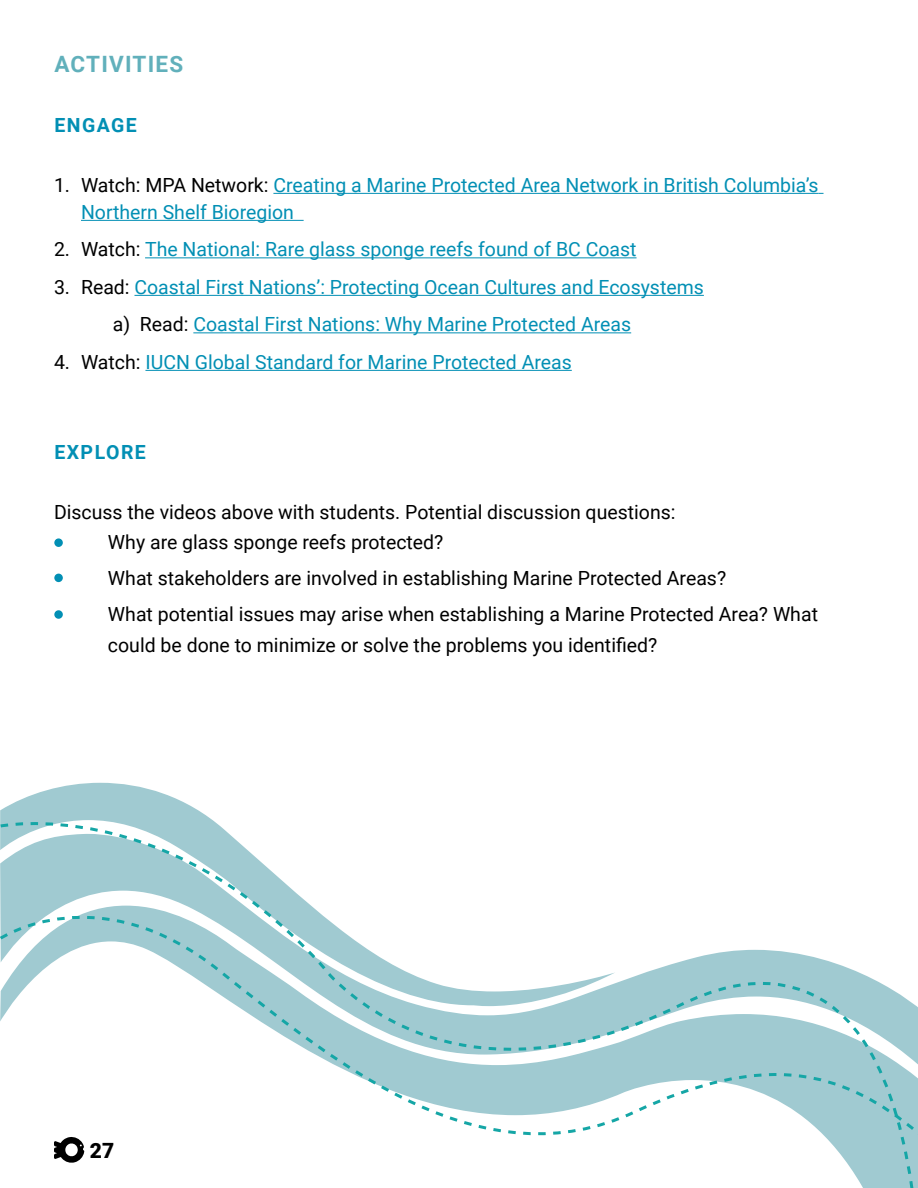
<style>
.page{position:relative;width:918px;height:1188px;background:#fff}
.page>*{position:absolute;margin:0;border:0;box-sizing:border-box;transform-origin:0 0}
.t1{font:700 22.5px "Roboto";letter-spacing:.055em;color:#61b0bb}
.t2{font:900 21px "Roboto";color:#000}
.t3{font:19.5px/27px "Roboto";color:#028fb4}
.t4{font:19.5px/30px "Roboto";color:#000}
.t5{font:700 19.5px "Roboto";letter-spacing:.075em;color:#028fb4}
.s1{color:#000}
</style>
<div class="page">
<hr style="left:273px;top:193px;width:546px;height:1px;background:#028fb4">
<hr style="left:81px;top:220px;width:223px;height:1px;background:#028fb4">
<hr style="left:145px;top:257px;width:492px;height:1px;background:#028fb4">
<hr style="left:134px;top:295px;width:570px;height:1px;background:#028fb4">
<hr style="left:193px;top:332px;width:438px;height:1px;background:#028fb4">
<hr style="left:145px;top:370px;width:427px;height:1px;background:#028fb4">
<div style="left:54px;top:538px;width:9px;height:9px;background:#028fb4;border-radius:50%"></div>
<div style="left:54px;top:574px;width:9px;height:8px;background:#028fb4;border-radius:50%"></div>
<div style="left:54px;top:610px;width:9px;height:9px;background:#028fb4;border-radius:50%"></div>
<svg style="left:35px;top:783px;width:129px;height:11px"></svg>
<svg style="left:0;top:794px;width:918px;height:394px"></svg>
<svg style="left:54px;top:1137px;width:30px;height:26px"></svg>
<p class="t1" style="left:54px;top:48px;width:130px">ACTIVITIES</p>
<p class="t5" style="left:54px;top:111px;width:84px">ENGAGE</p>
<p class="t3" style="left:81px;top:171px;width:739px;text-indent:-27px"><span class="s1">1. Watch: MPA Network:</span> Creating a Marine Protected Area Network in British Columbia’s<br>Northern Shelf Bioregion</p>
<p class="t3" style="left:54px;top:235px;width:584px"><span class="s1">2. Watch:</span> The National: Rare glass sponge reefs found of BC Coast</p>
<p class="t3" style="left:113px;top:268px;width:593px;line-height:37.5px;text-indent:-59px"><span class="s1">3. Read:</span> Coastal First Nations’: Protecting Ocean Cultures and Ecosystems <span class="s1">a) Read:</span> Coastal First Nations: Why Marine Protected Areas</p>
<p class="t3" style="left:54px;top:348px;width:519px"><span class="s1">4. Watch:</span> IUCN Global Standard for Marine Protected Areas</p>
<p class="t5" style="left:54px;top:438px;width:93px">EXPLORE</p>
<p class="t4" style="left:108px;top:496px;width:569px;text-indent:-54px">Discuss the videos above with students. Potential discussion questions:<br>Why are glass sponge reefs protected?</p>
<p class="t4" style="left:108px;top:559px;width:712px;line-height:36px">What stakeholders are involved in establishing Marine Protected Areas?<br>What potential issues may arise when establishing a Marine Protected Area? What</p>
<p class="t4" style="left:108px;top:630px;width:551px">could be done to minimize or solve the problems you identified?</p>
<p class="t2" style="left:90px;top:1135px;width:26px">27</p>
</div>
